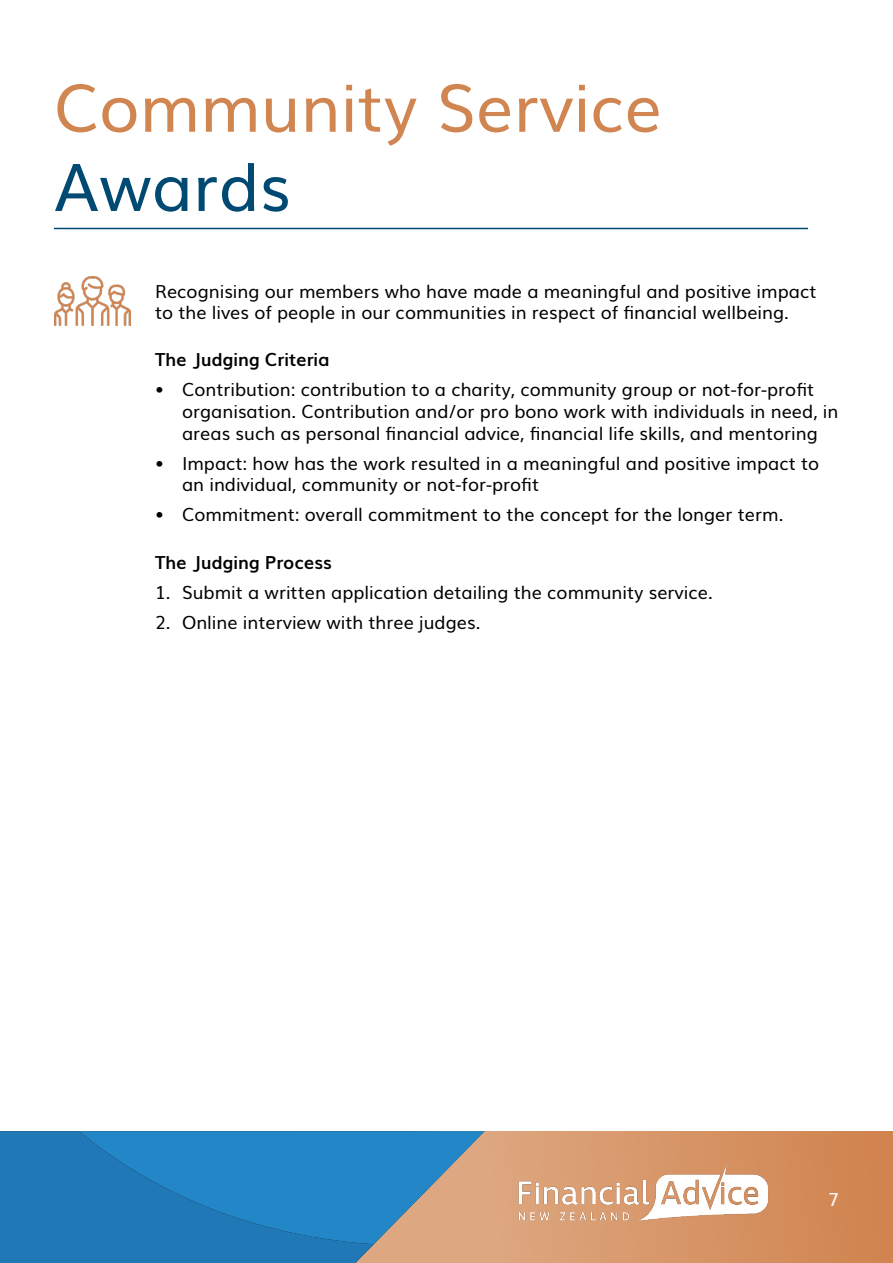
<style>
.page{position:relative;width:893px;height:1263px;background:#fff}
.page>*{position:absolute;margin:0;border:0;box-sizing:border-box;transform-origin:0 0}
.t1{font:66px "Muli";color:#d18550}
.t2{font:66px "Muli";color:#004973}
.t3{font:18px/21.6px "Muli";color:#000}
.t4{font:700 18px "Muli";color:#000}
.t5{font:18px "Muli";color:#fff}
</style>
<div class="page">
<svg style="left:485px;top:1131px;width:408px;height:132px;background:#d59263"></svg>
<img style="left:504px;top:1158px;width:277px;height:75px">
<svg style="left:0;top:1251px;width:485px;height:12px;background:#5083a8"></svg>
<svg style="left:0;top:1131px;width:485px;height:120px;background:#3884b7"></svg>
<hr style="left:54px;top:228px;width:754px;height:1px;background:#004973">
<img style="left:54px;top:276px;width:77px;height:49px">
<h1 class="t1" style="left:54px;top:54px;width:610px">Community Service</h1>
<h1 class="t2" style="left:54px;top:133px;width:239px">Awards</h1>
<p class="t3" style="left:155px;top:279px;width:663px">Recognising our members who have made a meaningful and positive impact to the lives of people in our communities in respect of financial wellbeing.</p>
<p class="t4" style="left:155px;top:345px;width:176px">The Judging Criteria</p>
<p class="t3" style="left:182px;top:378px;width:658px;text-indent:-27px">• Contribution: contribution to a charity, community group or not-for-profit organisation. Contribution and/or pro bono work with individuals in need, in areas such as personal financial advice, financial life skills, and mentoring</p>
<p class="t3" style="left:182px;top:451px;width:639px;text-indent:-27px">• Impact: how has the work resulted in a meaningful and positive impact to an individual, community or not-for-profit</p>
<p class="t3" style="left:155px;top:503px;width:630px">• Commitment: overall commitment to the concept for the longer term.</p>
<p class="t4" style="left:155px;top:548px;width:178px">The Judging Process</p>
<p class="t3" style="left:155px;top:580px;width:559px">1. Submit a written application detailing the community service.</p>
<p class="t3" style="left:155px;top:610px;width:327px">2. Online interview with three judges.</p>
<p class="t5" style="left:828px;top:1185px;width:12px">7</p>
</div>
